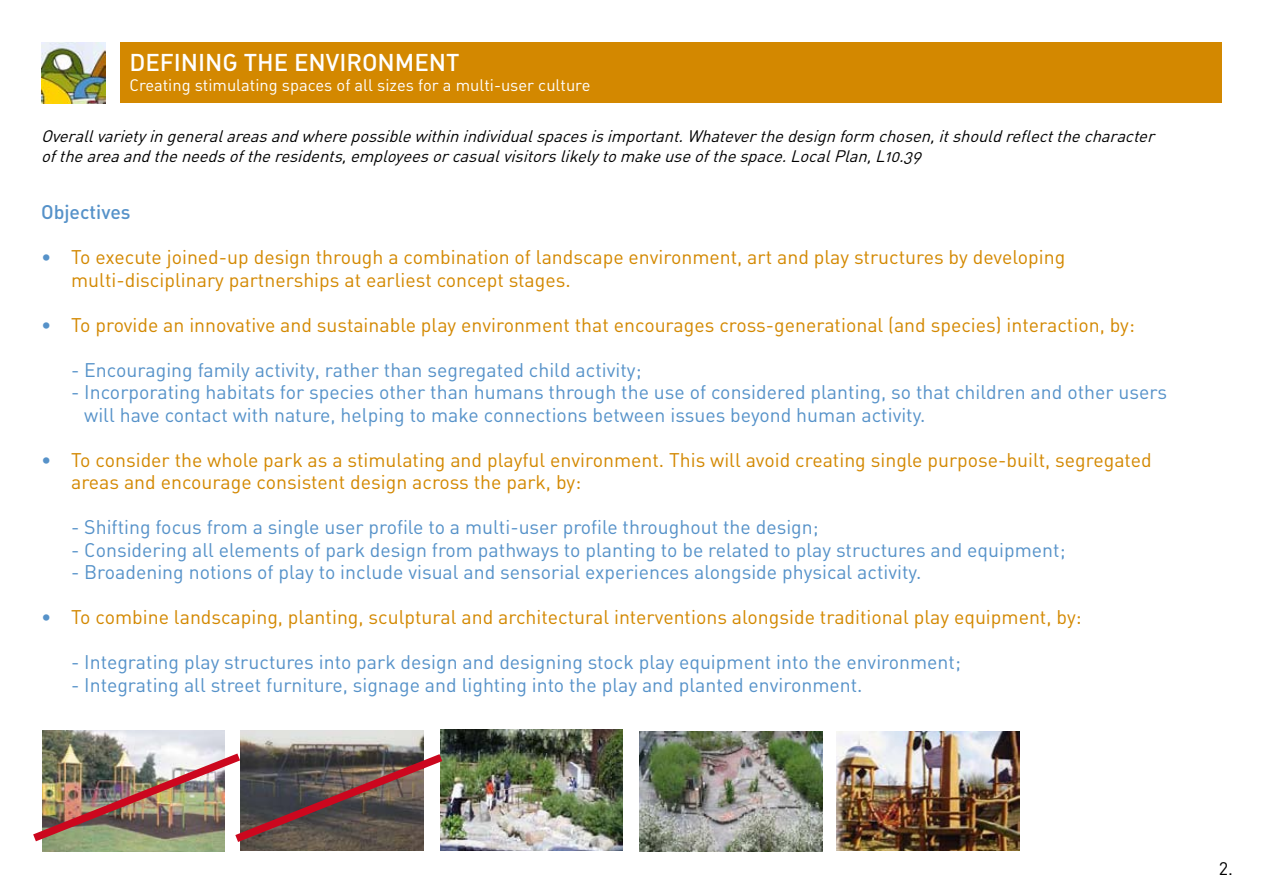
<style>
.page{position:relative;width:1263px;height:893px;background:#fff}
.page>*{position:absolute;margin:0;border:0;box-sizing:border-box;transform-origin:0 0}
.t1{font:24px "DIN Medium Alternate";color:#fff}
.t2{font:19.5px/22.5px "DIN Regular Alternate";color:#5692c9}
.t3{font:19.5px/22.5px "DIN Regular Alternate";color:#d38800}
.t4{font:19.5px "DIN Medium Alternate";color:#5692c9}
.t5{font:18px "DIN";color:#000}
.t6{font:italic 16.5px/19.8px "DIN Regular Alternate";color:#000}
.t7{font:16.5px "DIN Regular Alternate";color:#fff}
.s1{color:#5692c9}
</style>
<div class="page">
<img style="left:837px;top:731px;width:182px;height:119px">
<img style="left:240px;top:730px;width:183px;height:120px">
<img style="left:43px;top:730px;width:181px;height:121px">
<img style="left:441px;top:729px;width:182px;height:121px">
<img style="left:639px;top:731px;width:183px;height:121px">
<img style="left:41px;top:43px;width:65px;height:60px">
<div style="left:120px;top:43px;width:1101px;height:60px;background:#d38800"></div>
<img style="left:33px;top:753px;width:409px;height:89px">
<p class="t1" style="left:129px;top:47px;width:332px">DEFINING THE ENVIRONMENT</p>
<p class="t7" style="left:129px;top:74px;width:463px">Creating stimulating spaces of all sizes for a multi-user culture</p>
<p class="t6" style="left:41px;top:126px;width:1120px">Overallvarietyingeneralareasandwherepossiblewithinindividualspacesisimportant.Whateverthedesignform chosen,itshouldreflectthecharacter oftheareaandtheneedsoftheresidents,employeesorcasualvisitorslikelytomakeuseofthespace.LocalPlan,L10.39</p>
<p class="t4" style="left:41px;top:200px;width:91px">Objectives</p>
<p class="t3" style="left:71px;top:245px;width:996px;text-indent:-30px"><span class="s1">•</span> To execute joined-up design through a combination of landscape environment, art and play structures by developing multi-disciplinary partnerships at earliest concept stages.</p>
<p class="t3" style="left:41px;top:313px;width:1095px"><span class="s1">•</span> To provide an innovative and sustainable play environment that encourages cross-generational (and species) interaction, by:</p>
<p class="t2" style="left:71px;top:358px;width:572px">- Encouraging family activity, rather than segregated child activity;</p>
<p class="t2" style="left:84px;top:380px;width:1084px;text-indent:-13px">- Incorporating habitats for species other than humans through the use of considered planting, so that children and other users will have contact with nature, helping to make connections between issues beyond human activity.</p>
<p class="t3" style="left:71px;top:448px;width:1082px;text-indent:-30px"><span class="s1">•</span> To consider the whole park as a stimulating and playful environment. This will avoid creating single purpose-built, segregated areas and encourage consistent design across the park, by:</p>
<p class="t2" style="left:71px;top:515px;width:749px">- Shifting focus from a single user profile to a multi-user profile throughout the design;</p>
<p class="t2" style="left:71px;top:538px;width:996px">- Considering all elements of park design from pathways to planting to be related to play structures and equipment;</p>
<p class="t2" style="left:71px;top:560px;width:852px">- Broadening notions of play to include visual and sensorial experiences alongside physical activity.</p>
<p class="t3" style="left:41px;top:605px;width:1042px"><span class="s1">•</span> To combine landscaping, planting, sculptural and architectural interventions alongside traditional play equipment, by:</p>
<p class="t2" style="left:71px;top:650px;width:891px">- Integrating play structures into park design and designing stock play equipment into the environment;</p>
<p class="t2" style="left:71px;top:673px;width:793px">- Integrating all street furniture, signage and lighting into the play and planted environment.</p>
<p class="t5" style="left:1219px;top:857px;width:16px">2.</p>
</div>
